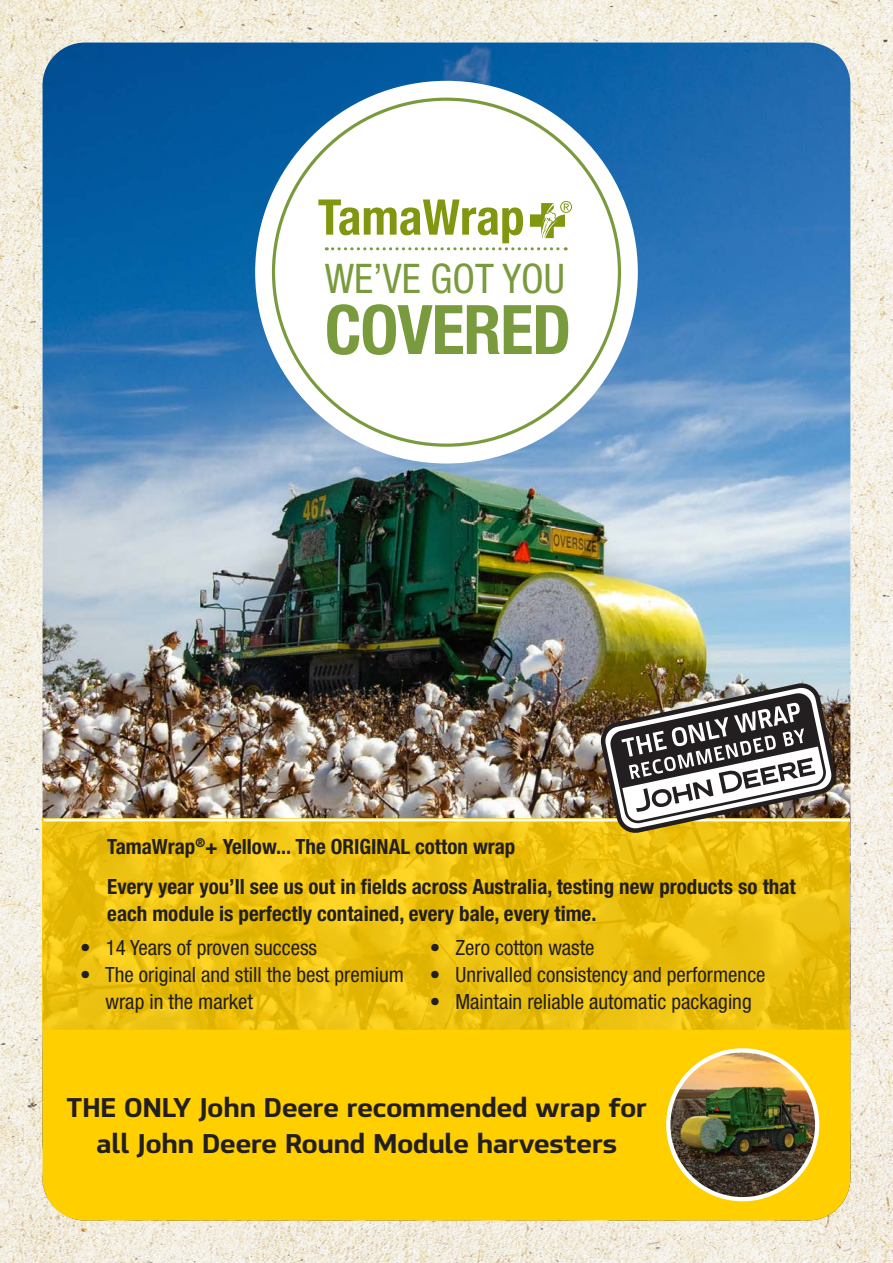
<style>
.page{position:relative;width:893px;height:1263px;background:#fff}
.page>*{position:absolute;margin:0;border:0;box-sizing:border-box;transform-origin:0 0}
.t1{font:700 condensed 68.4px "Helvetica Neue LT Pro";letter-spacing:-.015em;color:#799b3d}
.t2{font:condensed 40.8px "Helvetica Neue LT Pro";color:#799b3d}
.t3{font:800 27px/36px "Hackman";color:#231f20;text-align:center}
.t4{font:700 condensed 21px/27px "Helvetica Neue LT Pro";color:#231f20}
.t5{font:condensed 21px/27px "Helvetica Neue LT Pro";color:#231f20}
</style>
<div class="page">
<img style="left:0;top:0;width:893px;height:1263px">
<img style="left:43px;top:43px;width:807px;height:775px">
<div style="left:255px;top:81px;width:383px;height:382px;background:#fff;border-radius:50%"></div>
<svg style="left:43px;top:818px;width:807px;height:211px;background:#ebc00f"></svg>
<div style="left:43px;top:1029px;width:807px;height:191px;background:#ffcf00"></div>
<img style="left:668px;top:1050px;width:149px;height:149px;border-radius:74px">
<div style="left:666px;top:1048px;width:153px;height:153px;border:4px solid #fff;border-radius:50%"></div>
<svg style="left:318px;top:199px;width:254px;height:51px"></svg>
<hr style="left:44px;top:819px;width:806px;height:2px;background:#fff">
<img style="left:599px;top:682px;width:239px;height:153px">
<p class="t2" style="left:325px;top:255px;width:242px">WE’VE GOT YOU</p>
<p class="t1" style="left:325px;top:289px;width:248px">COVERED</p>
<p class="t4" style="left:107px;top:833px;width:410px">TamaWrap<sup>®</sup>+ Yellow... The ORIGINAL cotton wrap</p>
<p class="t4" style="left:107px;top:873px;width:690px">Every year you’ll see us out in fields across Australia, testing new products so that each module is perfectly contained, every bale, every time.</p>
<p class="t5" style="left:80px;top:934px;width:238px">• 14 Years of proven success</p>
<p class="t5" style="left:105px;top:961px;width:300px;text-indent:-25px">• The original and still the best premium wrap in the market</p>
<p class="t5" style="left:430px;top:934px;width:166px">• Zero cotton waste</p>
<p class="t5" style="left:430px;top:961px;width:337px">• Unrivalled consistency and performence</p>
<p class="t5" style="left:430px;top:988px;width:323px">• Maintain reliable automatic packaging</p>
<p class="t3" style="left:67px;top:1087px;width:582px">THE ONLY John Deere recommended wrap for all John Deere Round Module harvesters</p>
</div>
